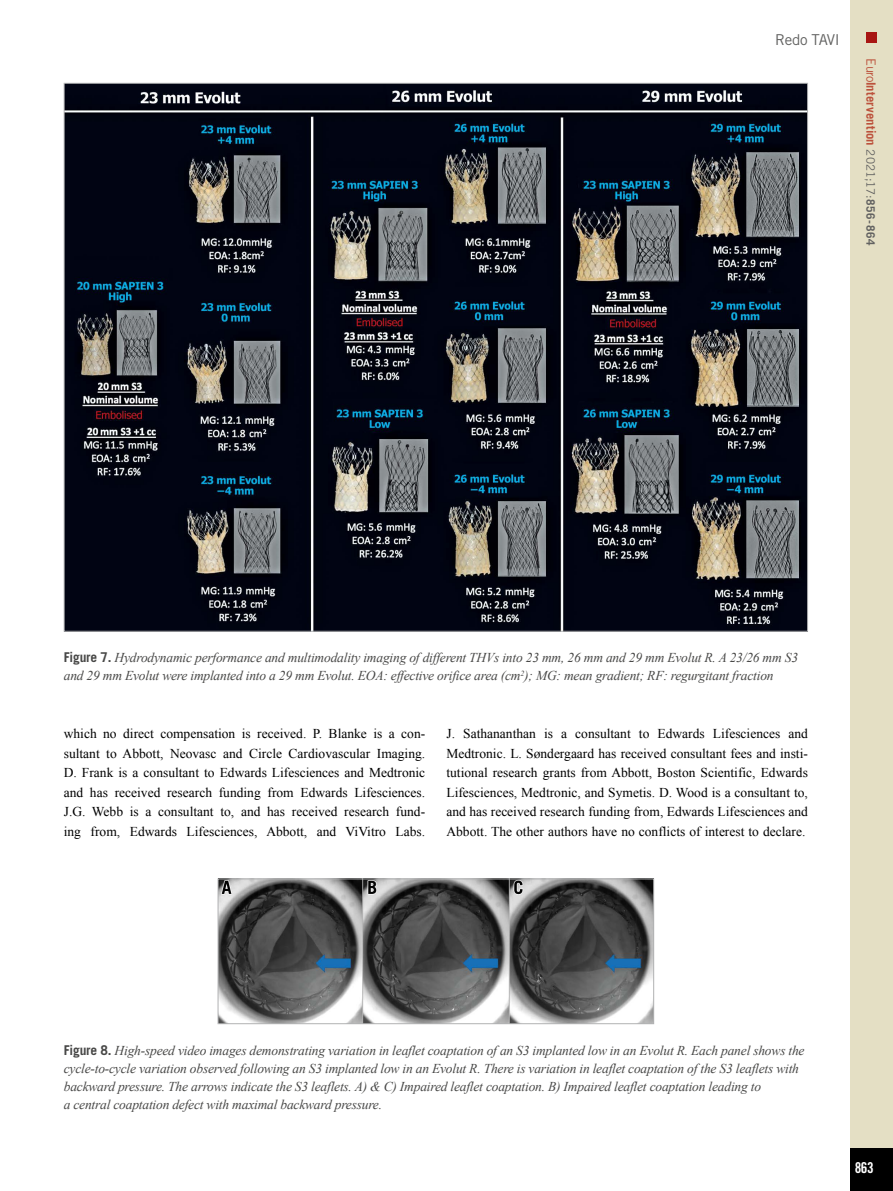
<style>
.page{position:relative;width:893px;height:1191px;background:#fff}
.page>*{position:absolute;margin:0;border:0;box-sizing:border-box;transform-origin:0 0}
.t1{font:15px "Trade Gothic LT Std";letter-spacing:-.02em;color:#626261}
.t2{font:15px "Trade Gothic LT Std Bd Cn 20";color:#fff}
.t3{font:13.5px/19.5px "Times New Roman";color:#000;text-align:justify}
.t4{font:italic 13.5px/18px "Times New Roman";letter-spacing:-.015em;color:#484847}
.t5{font:700 12.75px "Trade Gothic LT Std";letter-spacing:.005em;color:#bc523c}
.s1{font-weight:400}
.s2{font-weight:400;font-size:11.7px;color:#626261}
.s3{font-size:11.7px;color:#626261}
.s4{font-family:"Trade Gothic LT Std";font-weight:700;font-style:normal}
</style>
<div class="page">
<div style="left:850px;top:0;width:43px;height:1191px;background:#e4dfc4"></div>
<div style="left:850px;top:1148px;width:43px;height:43px;background:#000"></div>
<div style="left:866px;top:32px;width:11px;height:10px;background:#a81613"></div>
<img style="left:66px;top:85px;width:740px;height:544px">
<img style="left:220px;top:880px;width:432px;height:142px">
<div style="left:218px;top:878px;width:436px;height:146px;border:1px solid #b1b2b3"></div>
<p class="t1" style="left:775px;top:30px;width:66px">Redo TAVI</p>
<p class="t5" style="left:879px;top:58px;width:189px;rotate:90deg"><span class="s1">Euro</span>Intervention <span class="s2">2021;17:</span><span class="s3">856-864</span></p>
<p class="t4" style="left:64px;top:648px;width:736px"><span class="s4">Figure 7.</span> Hydrodynamic performance and multimodality imaging of different THVs into 23 mm, 26 mm and 29 mm Evolut R. A 23/26 mm S3 and 29 mm Evolut were implanted into a 29 mm Evolut. EOA: effective orifice area (cm<sup>2</sup>); MG: mean gradient; RF: regurgitant fraction</p>
<p class="t3" style="left:64px;top:723px;width:363px">which no direct compensation is received. P. Blanke is a con&shy;sultant to Abbott, Neovasc and Circle Cardiovascular Imaging.<br>D. Frank is a consultant to Edwards Lifesciences and Medtronic and has received research funding from Edwards Lifesciences.<br>J.G. Webb is a consultant to, and has received research fund&shy;ing from, Edwards Lifesciences, Abbott, and ViVitro Labs.</p>
<p class="t3" style="left:446px;top:723px;width:363px">J. Sathananthan is a consultant to Edwards Lifesciences and Medtronic. L. Søndergaard has received consultant fees and insti&shy;tutional research grants from Abbott, Boston Scientific, Edwards Lifesciences, Medtronic, and Symetis. D. Wood is a consultant to, and has received research funding from, Edwards Lifesciences and Abbott. The other authors have no conflicts of interest to declare.</p>
<p class="t4" style="left:64px;top:1041px;width:742px"><span class="s4">Figure 8.</span> High-speed video images demonstrating variation in leaflet coaptation of an S3 implanted low in an Evolut R. Each panel shows the cycle-to-cycle variation observed following an S3 implanted low in an Evolut R. There is variation in leaflet coaptation of the S3 leaflets with backward pressure. The arrows indicate the S3 leaflets. A) &amp; C) Impaired leaflet coaptation. B) Impaired leaflet coaptation leading to<br>a central coaptation defect with maximal backward pressure.</p>
<p class="t2" style="left:855px;top:1158px;width:21px">863</p>
</div>
